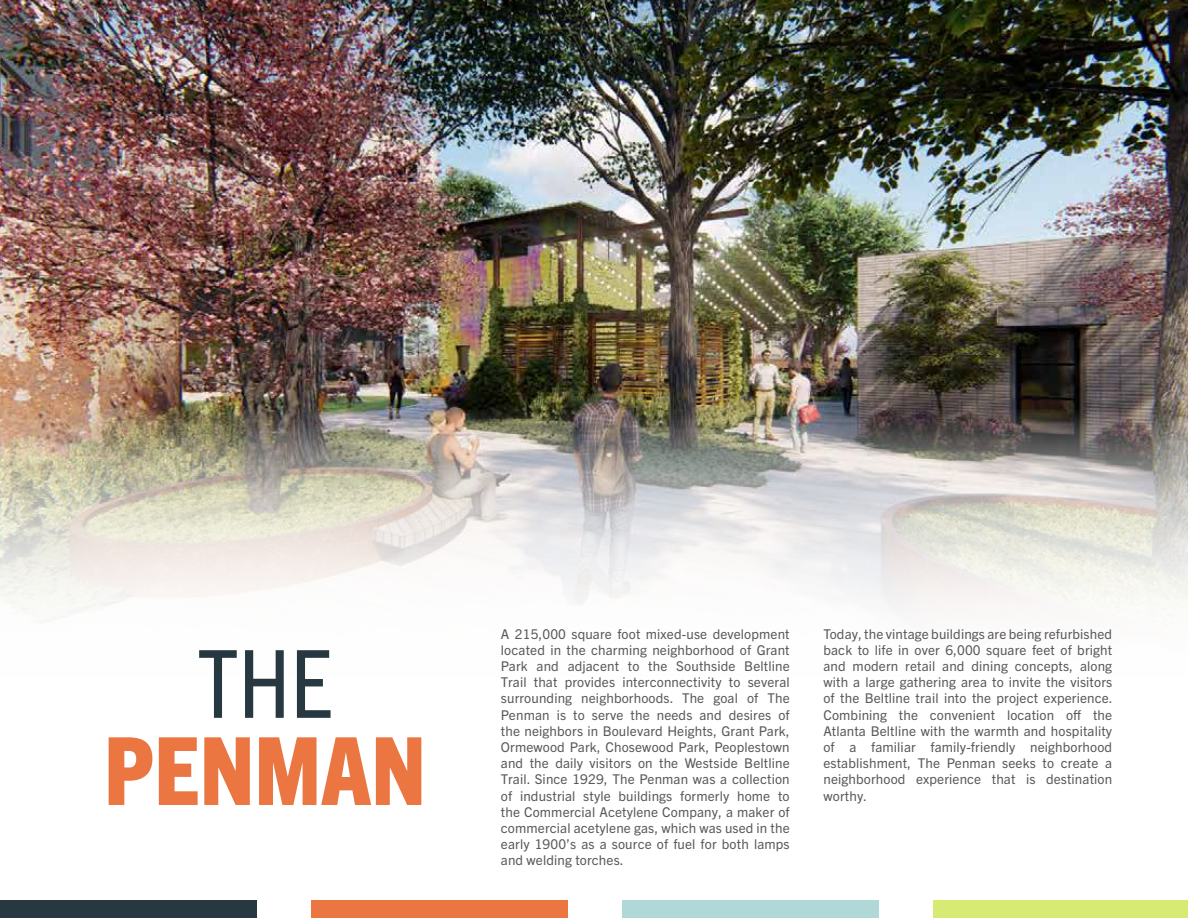
<style>
.page{position:relative;width:1188px;height:918px;background:#fff}
.page>*{position:absolute;margin:0;border:0;box-sizing:border-box;transform-origin:0 0}
.t1{font:800 condensed 94.2px "Trade Gothic Next LT Pro";color:#eb7641}
.t2{font:condensed 94.2px "Trade Gothic Next LT Pro";color:#283841}
.t3{font:13.5px/16.2px "Trade Gothic Next LT Pro";letter-spacing:.01em;color:#58595b;text-align:justify}
</style>
<div class="page">
<img style="left:0;top:0;width:1188px;height:409px">
<img style="left:0;top:409px;width:1188px;height:201px">
<div style="left:0;top:900px;width:257px;height:18px;background:#283841"></div>
<div style="left:311px;top:900px;width:257px;height:18px;background:#eb7641"></div>
<div style="left:622px;top:900px;width:257px;height:18px;background:#b0d8d7"></div>
<div style="left:933px;top:900px;width:255px;height:18px;background:#d7ea73"></div>
<h1 class="t2" style="left:197px;top:619px;width:136px">THE</h1>
<h1 class="t1" style="left:104px;top:707px;width:324px">PENMAN</h1>
<p class="t3" style="left:501px;top:625px;width:290px">A 215,000 square foot mixed-use development located in the charming neighborhood of Grant Park and adjacent to the Southside Beltline Trail that provides interconnectivity to several surrounding neighborhoods. The goal of The Penman is to serve the needs and desires of the neighbors in Boulevard Heights, Grant Park, Ormewood Park, Chosewood Park, Peoplestown and the daily visitors on the Westside Beltline Trail. Since 1929, The Penman was a collection of industrial style buildings formerly home to the Commercial Acetylene Company, a maker of commercial acetylene gas, which was used in the early 1900’s as a source of fuel for both lamps and welding torches.</p>
<p class="t3" style="left:823px;top:625px;width:291px">Today, the vintage buildings are being refurbished back to life in over 6,000 square feet of bright and modern retail and dining concepts, along with a large gathering area to invite the visitors of the Beltline trail into the project experience.<br>Combining the convenient location off the Atlanta Beltline with the warmth and hospitality of a familiar family-friendly neighborhood establishment, The Penman seeks to create a neighborhood experience that is destination worthy.</p>
</div>
